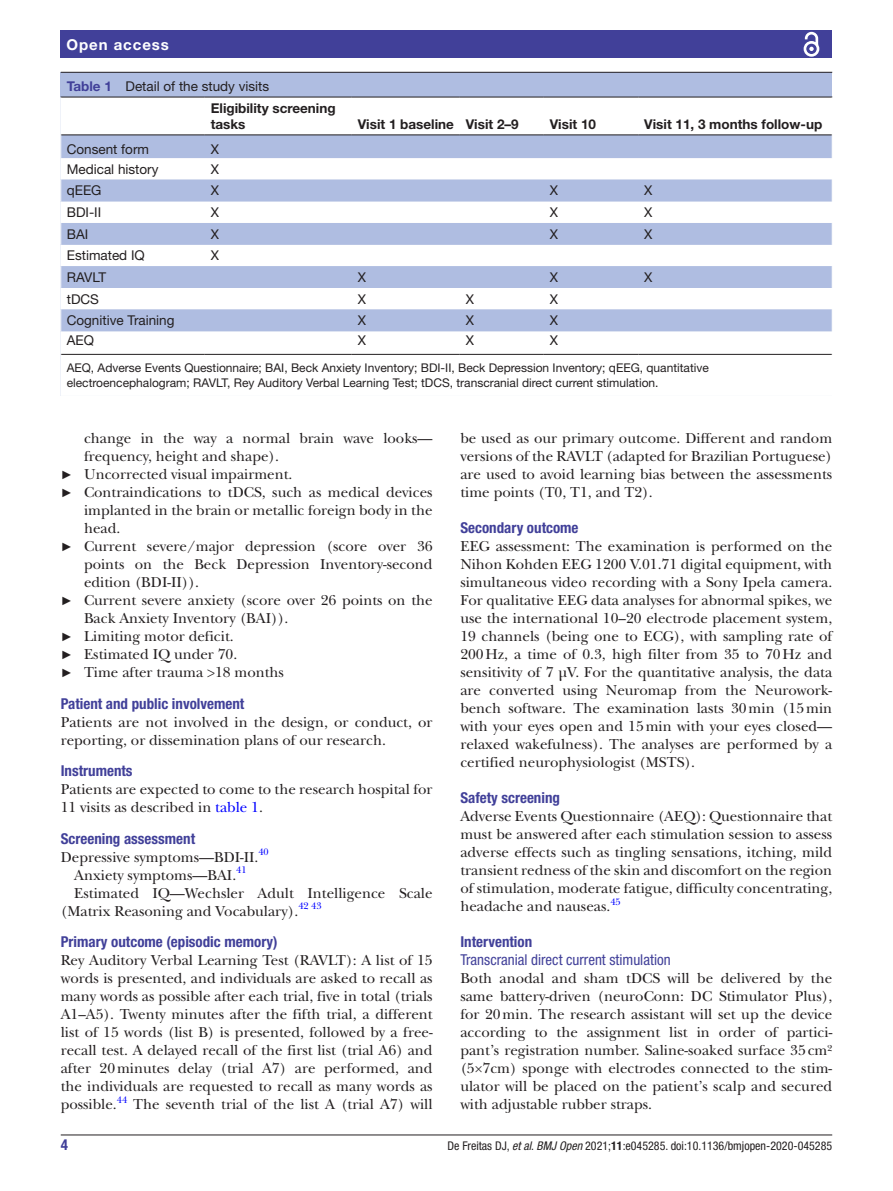
<style>
.page{position:relative;width:893px;height:1191px;background:#fff}
.page>*{position:absolute;margin:0;border:0;box-sizing:border-box;transform-origin:0 0}
.t1{font:15px/18px "New Baskerville";color:#231f20;text-align:justify}
.t2{font:700 condensed 15px "Helvetica Neue LT Std";color:#414099}
.t3{font:condensed 15px "Helvetica Neue LT Std";color:#414099}
.t4{font:700 15px "Helvetica Neue LT Std";letter-spacing:.065em;color:#fff}
.t5{font:13.5px/22px "Helvetica Neue LT Std";color:#231f20}
.t6{font:700 13.5px "Helvetica Neue LT Std";color:#231f20}
.t7{font:12px/15px "Helvetica Neue LT Std";color:#231f20}
.t8{font:condensed 12px "Helvetica Neue LT Std";color:#231f20}
.t9{font:9.9px "New Baskerville";color:#00f}
.s1{font-weight:700;color:#414099}
.s2{font-weight:700}
.s3{font-family:"Arial";font-size:12px}
.s4{color:#00f}
.s5{font-style:italic}
</style>
<div class="page">
<hr style="left:61px;top:1134px;width:771px;height:1px;background:#231f20">
<div style="left:61px;top:31px;width:771px;height:27px;background:#414099"></div>
<svg style="left:803px;top:31px;width:17px;height:26px"></svg>
<div style="left:61px;top:73px;width:771px;height:323px;background:#afbde1"></div>
<hr style="left:61px;top:72px;width:771px;height:1px;background:#231f20">
<div style="left:61px;top:98px;width:771px;height:298px;background:#fff"></div>
<svg style="left:61px;top:135px;width:771px;height:196px"></svg>
<hr style="left:61px;top:97px;width:144px;height:1px;background:#231f20">
<hr style="left:61px;top:134px;width:144px;height:1px;background:#231f20">
<hr style="left:205px;top:97px;width:147px;height:1px;background:#231f20">
<hr style="left:205px;top:134px;width:147px;height:1px;background:#231f20">
<hr style="left:352px;top:97px;width:108px;height:1px;background:#231f20">
<hr style="left:352px;top:134px;width:108px;height:1px;background:#231f20">
<hr style="left:460px;top:97px;width:84px;height:1px;background:#231f20">
<hr style="left:460px;top:134px;width:84px;height:1px;background:#231f20">
<hr style="left:544px;top:97px;width:94px;height:1px;background:#231f20">
<hr style="left:544px;top:134px;width:94px;height:1px;background:#231f20">
<hr style="left:638px;top:97px;width:194px;height:1px;background:#231f20">
<hr style="left:638px;top:134px;width:194px;height:1px;background:#231f20">
<hr style="left:205px;top:354px;width:147px;height:1px;background:#231f20">
<hr style="left:352px;top:354px;width:108px;height:1px;background:#231f20">
<hr style="left:460px;top:354px;width:84px;height:1px;background:#231f20">
<hr style="left:544px;top:354px;width:94px;height:1px;background:#231f20">
<hr style="left:638px;top:354px;width:194px;height:1px;background:#231f20">
<hr style="left:61px;top:354px;width:144px;height:1px;background:#231f20">
<svg style="left:60px;top:135px;width:1px;height:219px"></svg>
<hr style="left:67px;top:386px;width:765px;height:2px;background:#fff">
<p class="t4" style="left:66px;top:35px;width:104px">Open access</p>
<p class="t5" style="left:211px;top:75px;width:126px;text-indent:-144px"><span class="s1">Table 1</span> Detail of the study visits<br><span class="s2">Eligibility screening</span></p>
<p class="t6" style="left:211px;top:116px;width:36px">tasks</p>
<p class="t6" style="left:358px;top:116px;width:162px">Visit 1 baseline Visit 2–9</p>
<p class="t6" style="left:550px;top:116px;width:48px">Visit 10</p>
<p class="t6" style="left:644px;top:116px;width:179px">Visit 11, 3 months follow-up</p>
<p class="t5" style="left:67px;top:137px;width:84px">Consent form</p>
<p class="t5" style="left:211px;top:137px;width:10px">X</p>
<p class="t5" style="left:67px;top:158px;width:93px">Medical history</p>
<p class="t5" style="left:211px;top:158px;width:10px">X</p>
<p class="t5" style="left:67px;top:179px;width:36px">qEEG</p>
<p class="t5" style="left:211px;top:179px;width:10px">X</p>
<p class="t5" style="left:550px;top:179px;width:10px">X</p>
<p class="t5" style="left:644px;top:179px;width:10px">X</p>
<p class="t5" style="left:67px;top:201px;width:36px">BDI-II</p>
<p class="t5" style="left:211px;top:201px;width:10px">X</p>
<p class="t5" style="left:550px;top:201px;width:10px">X</p>
<p class="t5" style="left:644px;top:201px;width:10px">X</p>
<p class="t5" style="left:67px;top:223px;width:23px">BAI</p>
<p class="t5" style="left:211px;top:223px;width:10px">X</p>
<p class="t5" style="left:550px;top:223px;width:10px">X</p>
<p class="t5" style="left:644px;top:223px;width:10px">X</p>
<p class="t5" style="left:67px;top:244px;width:80px">Estimated IQ</p>
<p class="t5" style="left:211px;top:244px;width:10px">X</p>
<p class="t5" style="left:67px;top:266px;width:41px">RAVLT</p>
<p class="t5" style="left:358px;top:266px;width:10px">X</p>
<p class="t5" style="left:550px;top:266px;width:10px">X</p>
<p class="t5" style="left:644px;top:266px;width:10px">X</p>
<p class="t5" style="left:67px;top:287px;width:34px">tDCS</p>
<p class="t5" style="left:358px;top:287px;width:10px">X</p>
<p class="t5" style="left:466px;top:287px;width:10px">X</p>
<p class="t5" style="left:550px;top:287px;width:10px">X</p>
<p class="t5" style="left:67px;top:309px;width:109px">Cognitive Training</p>
<p class="t5" style="left:358px;top:309px;width:10px">X</p>
<p class="t5" style="left:466px;top:309px;width:10px">X</p>
<p class="t5" style="left:550px;top:309px;width:10px">X</p>
<p class="t5" style="left:67px;top:329px;width:29px">AEQ</p>
<p class="t5" style="left:358px;top:329px;width:10px">X</p>
<p class="t5" style="left:466px;top:329px;width:10px">X</p>
<p class="t5" style="left:550px;top:329px;width:10px">X</p>
<p class="t7" style="left:67px;top:360px;width:644px">AEQ, Adverse Events Questionnaire; BAI, Beck Anxiety Inventory; BDI-II, Beck Depression Inventory; qEEG, quantitative electroencephalogram; RAVLT, Rey Auditory Verbal Learning Test; tDCS, transcranial direct current stimulation.</p>
<p class="t1" style="left:84px;top:429px;width:350px">change in the way a normal brain wave looks—</p>
<p class="t1" style="left:84px;top:447px;width:197px">frequency, height and shape).</p>
<p class="t1" style="left:61px;top:465px;width:233px"><span class="s3">►</span> Uncorrected visual impairment.</p>
<p class="t1" style="left:61px;top:483px;width:373px"><span class="s3">►</span> Contraindications to tDCS, such as medical devices</p>
<p class="t1" style="left:84px;top:501px;width:350px">implanted in the brain or metallic foreign body in the</p>
<p class="t1" style="left:84px;top:519px;width:38px">head.</p>
<p class="t1" style="left:61px;top:537px;width:373px"><span class="s3">►</span> Current severe/major depression (score over 36</p>
<p class="t1" style="left:84px;top:555px;width:350px">points on the Beck Depression Inventory-second</p>
<p class="t1" style="left:84px;top:573px;width:116px">edition (BDI-II)).</p>
<p class="t1" style="left:61px;top:591px;width:373px"><span class="s3">►</span> Current severe anxiety (score over 26 points on the</p>
<p class="t1" style="left:84px;top:609px;width:206px">Back Anxiety Inventory (BAI)).</p>
<p class="t1" style="left:61px;top:627px;width:174px"><span class="s3">►</span> Limiting motor deficit.</p>
<p class="t1" style="left:61px;top:645px;width:178px"><span class="s3">►</span> Estimated IQ under 70.</p>
<p class="t1" style="left:61px;top:663px;width:225px"><span class="s3">►</span> Time after trauma &gt;18 months</p>
<p class="t2" style="left:61px;top:694px;width:185px">Patient and public involvement</p>
<p class="t1" style="left:61px;top:713px;width:373px">Patients are not involved in the design, or conduct, or reporting, or dissemination plans of our research.</p>
<p class="t2" style="left:61px;top:762px;width:73px">Instruments</p>
<p class="t1" style="left:61px;top:780px;width:373px">Patients are expected to come to the research hospital for<br>11 visits as described in <span class="s4">table 1</span>.</p>
<p class="t2" style="left:61px;top:829px;width:136px">Screening assessment</p>
<p class="t1" style="left:74px;top:848px;width:196px;text-indent:-14px">Depressive symptoms—BDI-II.<sup>40<br></sup>Anxiety symptoms—BAI.</p>
<p class="t9" style="left:236px;top:864px;width:12px">41</p>
<p class="t1" style="left:61px;top:884px;width:373px;text-indent:14px">Estimated IQ—Wechsler Adult Intelligence Scale (Matrix Reasoning and Vocabulary).</p>
<p class="t9" style="left:298px;top:900px;width:25px">42 43</p>
<p class="t2" style="left:61px;top:933px;width:218px">Primary outcome (episodic memory)</p>
<p class="t1" style="left:61px;top:951px;width:373px">Rey Auditory Verbal Learning Test (RAVLT): A list of 15 words is presented, and individuals are asked to recall as many words as possible after each trial, five in total (trials A1–A5). Twenty minutes after the fifth trial, a different list of 15 words (list B) is presented, followed by a free&shy;recall test. A delayed recall of the first list (trial A6) and after 20minutes delay (trial A7) are performed, and the individuals are requested to recall as many words as possible.<sup>44</sup> The seventh trial of the list A (trial A7) will</p>
<p class="t1" style="left:460px;top:429px;width:373px">be used as our primary outcome. Different and random versions of the RAVLT (adapted for Brazilian Portuguese) are used to avoid learning bias between the assessments time points (T0, T1, and T2).</p>
<p class="t2" style="left:460px;top:519px;width:120px">Secondary outcome</p>
<p class="t1" style="left:460px;top:537px;width:373px">EEG assessment: The examination is performed on the Nihon Kohden EEG 1200 V.01.71 digital equipment, with simultaneous video recording with a Sony Ipela camera.<br>For qualitative EEG data analyses for abnormal spikes, we use the international 10–20 electrode placement system, 19 channels (being one to ECG), with sampling rate of 200Hz, a time of 0.3, high filter from 35 to 70Hz and sensitivity of 7 µV. For the quantitative analysis, the data are converted using Neuromap from the Neurowork&shy;bench software. The examination lasts 30min (15min with your eyes open and 15min with your eyes closed— relaxed wakefulness). The analyses are performed by a certified neurophysiologist (MSTS).</p>
<p class="t2" style="left:460px;top:788px;width:101px">Safety screening</p>
<p class="t1" style="left:460px;top:807px;width:373px">Adverse Events Questionnaire (AEQ): Questionnaire that must be answered after each stimulation session to assess adverse effects such as tingling sensations, itching, mild transient redness of the skin and discomfort on the region of stimulation, moderate fatigue, difficulty concentrating, headache and nauseas.<sup>45</sup></p>
<p class="t2" style="left:460px;top:932px;width:73px">Intervention</p>
<p class="t3" style="left:460px;top:951px;width:212px">Transcranial direct current stimulation</p>
<p class="t1" style="left:460px;top:969px;width:373px">Both anodal and sham tDCS will be delivered by the same battery-driven (neuroConn: DC Stimulator Plus), for 20min. The research assistant will set up the device according to the assignment list in order of partici&shy;pant’s registration number. Saline-soaked surface 35cm² (5×7cm) sponge with electrodes connected to the stim&shy;ulator will be placed on the patient’s scalp and secured with adjustable rubber straps.</p>
<p class="t2" style="left:61px;top:1135px;width:9px">4</p>
<p class="t8" style="left:448px;top:1138px;width:386px">De Freitas DJ, <span class="s5">et al</span>. <span class="s5">BMJ Open</span> 2021;<span class="s2">11</span>:e045285. doi:10.1136/bmjopen-2020-045285</p>
</div>
